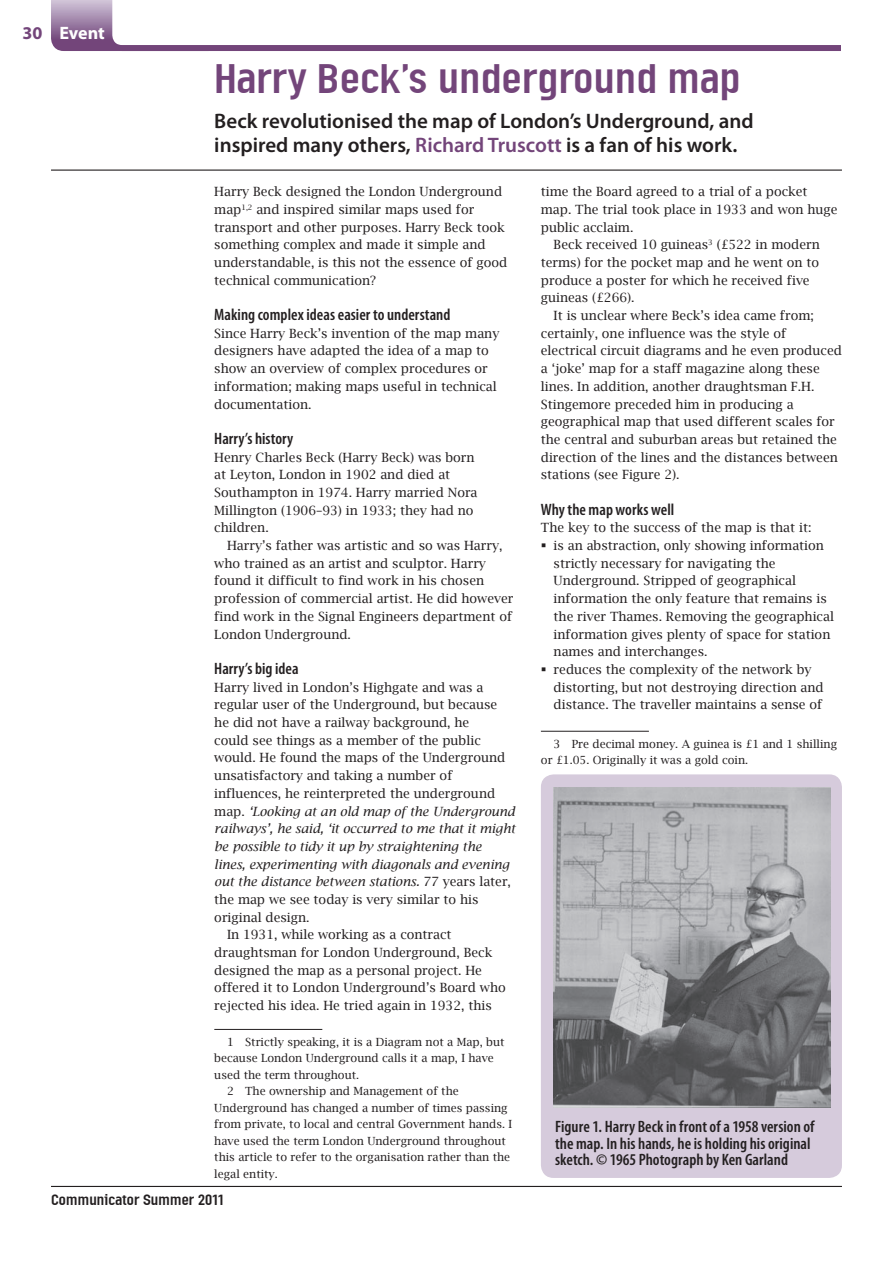
<style>
.page{position:relative;width:893px;height:1263px;background:#fff}
.page>*{position:absolute;margin:0;border:0;box-sizing:border-box;transform-origin:0 0}
.t1{font:42px "Linotype Ordinar";color:#73457a}
.t2{font:600 21px/24px "Myriad Pro";color:#231f20}
.t3{font:700 18px "Myriad Pro";letter-spacing:-.01em;color:#fff}
.t4{font:700 18px "Myriad Pro";color:#73457a}
.t5{font:600 condensed 16.5px/16.5px "Myriad Pro";color:#231f20}
.t6{font:15px "Linotype Ordinar";color:#231f20}
.t7{font:12.75px/17.7px "Lucida Bright";color:#231f20}
.t8{font:italic 12.75px "Lucida Bright";color:#231f20}
.t9{font:11.25px/16.5px "Lucida Bright";color:#231f20}
.s1{color:#73457a}
.s2{font-style:normal}
</style>
<div class="page">
<hr style="left:51px;top:1186px;width:791px;height:1px;background:#231f20">
<hr style="left:51px;top:170px;width:791px;height:1px;background:#231f20">
<svg style="left:51px;top:0;width:790px;height:51px"></svg>
<div style="left:541px;top:774px;width:301px;height:404px;background:#d6cbdc;border-radius:13px"></div>
<img style="left:553px;top:787px;width:277px;height:320px">
<hr style="left:214px;top:1029px;width:108px;height:1px;background:#231f20">
<hr style="left:541px;top:731px;width:108px;height:1px;background:#231f20">
<h3 class="t4" style="left:23px;top:23px;width:21px">30</h3>
<h3 class="t3" style="left:60px;top:23px;width:47px">Event</h3>
<h1 class="t1" style="left:214px;top:53px;width:528px">Harry Beck’s underground map</h1>
<h2 class="t2" style="left:214px;top:109px;width:541px">Beck revolutionised the map of London’s Underground, and inspired many others, <span class="s1">Richard Truscott</span> is a fan of his work.</h2>
<p class="t7" style="left:214px;top:183px;width:294px">Harry Beck designed the London Underground map<sup>1,2</sup> and inspired similar maps used for transport and other purposes. Harry Beck took something complex and made it simple and understandable, is this not the essence of good technical communication?</p>
<p class="t5" style="left:214px;top:307px;width:238px">Making complex ideas easier to understand</p>
<p class="t7" style="left:214px;top:324px;width:287px">Since Harry Beck’s invention of the map many designers have adapted the idea of a map to show an overview of complex procedures or information; making maps useful in technical documentation.</p>
<p class="t5" style="left:214px;top:430px;width:81px">Harry’s history</p>
<p class="t7" style="left:214px;top:448px;width:265px">Henry Charles Beck (Harry Beck) was born at Leyton, London in 1902 and died at Southampton in 1974. Harry married Nora Millington (1906–93) in 1933; they had no children.</p>
<p class="t7" style="left:214px;top:537px;width:301px;text-indent:13px">Harry’s father was artistic and so was Harry, who trained as an artist and sculptor. Harry found it difficult to find work in his chosen profession of commercial artist. He did however find work in the Signal Engineers department of London Underground.</p>
<p class="t5" style="left:214px;top:660px;width:86px">Harry’s big idea</p>
<p class="t7" style="left:214px;top:678px;width:271px">Harry lived in London’s Highgate and was a</p>
<p class="t7" style="left:214px;top:696px;width:285px">regular user of the Underground, but because</p>
<p class="t7" style="left:214px;top:713px;width:257px">he did not have a railway background, he</p>
<p class="t7" style="left:214px;top:731px;width:268px">could see things as a member of the public</p>
<p class="t7" style="left:214px;top:749px;width:293px">would. He found the maps of the Underground</p>
<p class="t7" style="left:214px;top:767px;width:240px">unsatisfactory and taking a number of</p>
<p class="t7" style="left:214px;top:784px;width:282px">influences, he reinterpreted the underground</p>
<p class="t8" style="left:214px;top:804px;width:302px"><span class="s2">map.</span> ‘Looking at an old map of the Underground</p>
<p class="t8" style="left:214px;top:821px;width:303px">railways’, he said, ‘it occurred to me that it might</p>
<p class="t8" style="left:214px;top:839px;width:269px">be possible to tidy it up by straightening the</p>
<p class="t8" style="left:214px;top:857px;width:297px">lines, experimenting with diagonals and evening</p>
<p class="t8" style="left:214px;top:874px;width:298px">out the distance between stations. <span class="s2">77 years later,</span></p>
<p class="t7" style="left:214px;top:890px;width:266px">the map we see today is very similar to his</p>
<p class="t7" style="left:214px;top:908px;width:97px">original design.</p>
<p class="t7" style="left:227px;top:926px;width:226px">In 1931, while working as a contract</p>
<p class="t7" style="left:214px;top:944px;width:280px">draughtsman for London Underground, Beck</p>
<p class="t7" style="left:214px;top:961px;width:269px">designed the map as a personal project. He</p>
<p class="t7" style="left:214px;top:979px;width:293px">offered it to London Underground’s Board who</p>
<p class="t7" style="left:214px;top:997px;width:279px">rejected his idea. He tried again in 1932, this</p>
<p class="t9" style="left:227px;top:1034px;width:279px">1 Strictly speaking, it is a Diagram not a Map, but</p>
<p class="t9" style="left:214px;top:1050px;width:281px">because London Underground calls it a map, I have</p>
<p class="t9" style="left:214px;top:1067px;width:146px">used the term throughout.</p>
<p class="t9" style="left:227px;top:1083px;width:233px">2 The ownership and Management of the</p>
<p class="t9" style="left:214px;top:1100px;width:295px">Underground has changed a number of times passing</p>
<p class="t9" style="left:214px;top:1116px;width:299px">from private, to local and central Government hands. I</p>
<p class="t9" style="left:214px;top:1133px;width:293px">have used the term London Underground throughout</p>
<p class="t9" style="left:214px;top:1149px;width:297px">this article to refer to the organisation rather than the</p>
<p class="t9" style="left:214px;top:1166px;width:65px">legal entity.</p>
<p class="t6" style="left:51px;top:1190px;width:175px">Communicator Summer 2011</p>
<p class="t7" style="left:541px;top:183px;width:298px">time the Board agreed to a trial of a pocket map. The trial took place in 1933 and won huge public acclaim.</p>
<p class="t7" style="left:541px;top:236px;width:280px;text-indent:13px">Beck received 10 guineas<sup>3</sup> (£522 in modern terms) for the pocket map and he went on to produce a poster for which he received five guineas (£266).</p>
<p class="t7" style="left:541px;top:307px;width:303px;text-indent:13px">It is unclear where Beck’s idea came from; certainly, one influence was the style of electrical circuit diagrams and he even produced a ‘joke’ map for a staff magazine along these lines. In addition, another draughtsman F.H.<br>Stingemore preceded him in producing a geographical map that used different scales for the central and suburban areas but retained the direction of the lines and the distances between stations (see Figure 2).</p>
<p class="t5" style="left:541px;top:501px;width:135px">Why the map works well</p>
<p class="t7" style="left:554px;top:519px;width:282px;text-indent:-13px">The key to the success of the map is that it:<br>is an abstraction, only showing information strictly necessary for navigating the Underground. Stripped of geographical information the only feature that remains is the river Thames. Removing the geographical information gives plenty of space for station names and interchanges.<br>reduces the complexity of the network by distorting, but not destroying direction and distance. The traveller maintains a sense of</p>
<p class="t9" style="left:541px;top:735px;width:298px;text-indent:13px">3 Pre decimal money. A guinea is £1 and 1 shilling or £1.05. Originally it was a gold coin.</p>
<p class="t5" style="left:555px;top:1119px;width:261px">Figure 1. Harry Beck in front of a 1958 version of the map. In his hands, he is holding his original sketch. © 1965 Photograph by Ken Garland</p>
</div>
